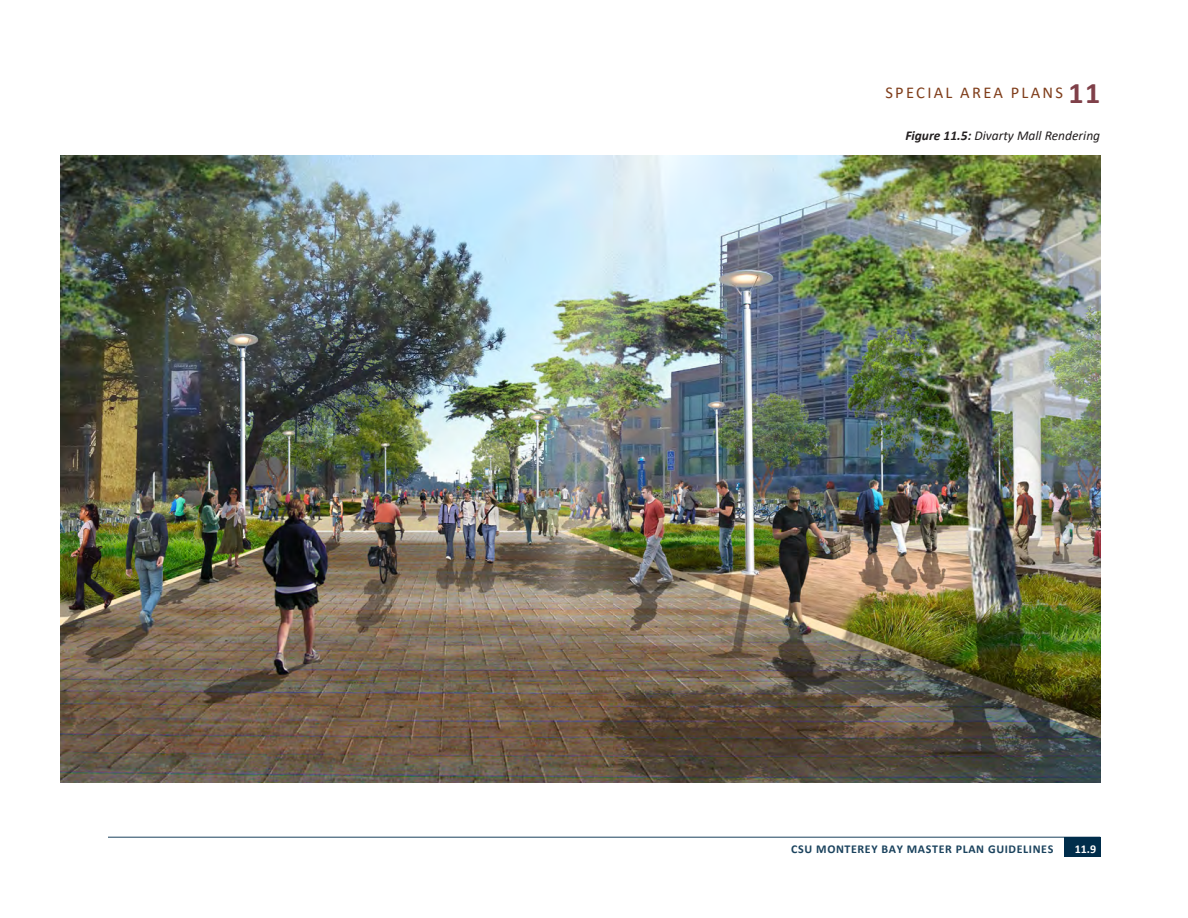
<style>
.page{position:relative;width:1188px;height:918px;background:#fff}
.page>*{position:absolute;margin:0;border:0;box-sizing:border-box;transform-origin:0 0}
.t1{font:16.5px "Calibri";letter-spacing:.14em;color:#7f3d1a}
.t2{font:italic 13.5px "Calibri";color:#231f20}
.t3{font:700 12px "Calibri";letter-spacing:.05em;color:#1a425d}
.t4{font:700 12px "Calibri";color:#fff}
.s1{font-weight:700;font-size:30px;color:#7f4049}
.s2{font-weight:700}
</style>
<div class="page">
<img style="left:61px;top:155px;width:1039px;height:628px">
<hr style="left:108px;top:837px;width:992px;height:1px;background:#1a425d">
<div style="left:1064px;top:837px;width:36px;height:19px;background:#002d4b"></div>
<h1 class="t1" style="left:885px;top:81px;width:216px">SPECIAL AREA PLANS <span class="s1">11</span></h1>
<p class="t2" style="left:905px;top:126px;width:196px"><span class="s2">Figure 11.5:</span> Divarty Mall Rendering</p>
<p class="t3" style="left:791px;top:841px;width:264px">CSU MONTEREY BAY MASTER PLAN GUIDELINES</p>
<p class="t4" style="left:1075px;top:841px;width:23px">11.9</p>
</div>
